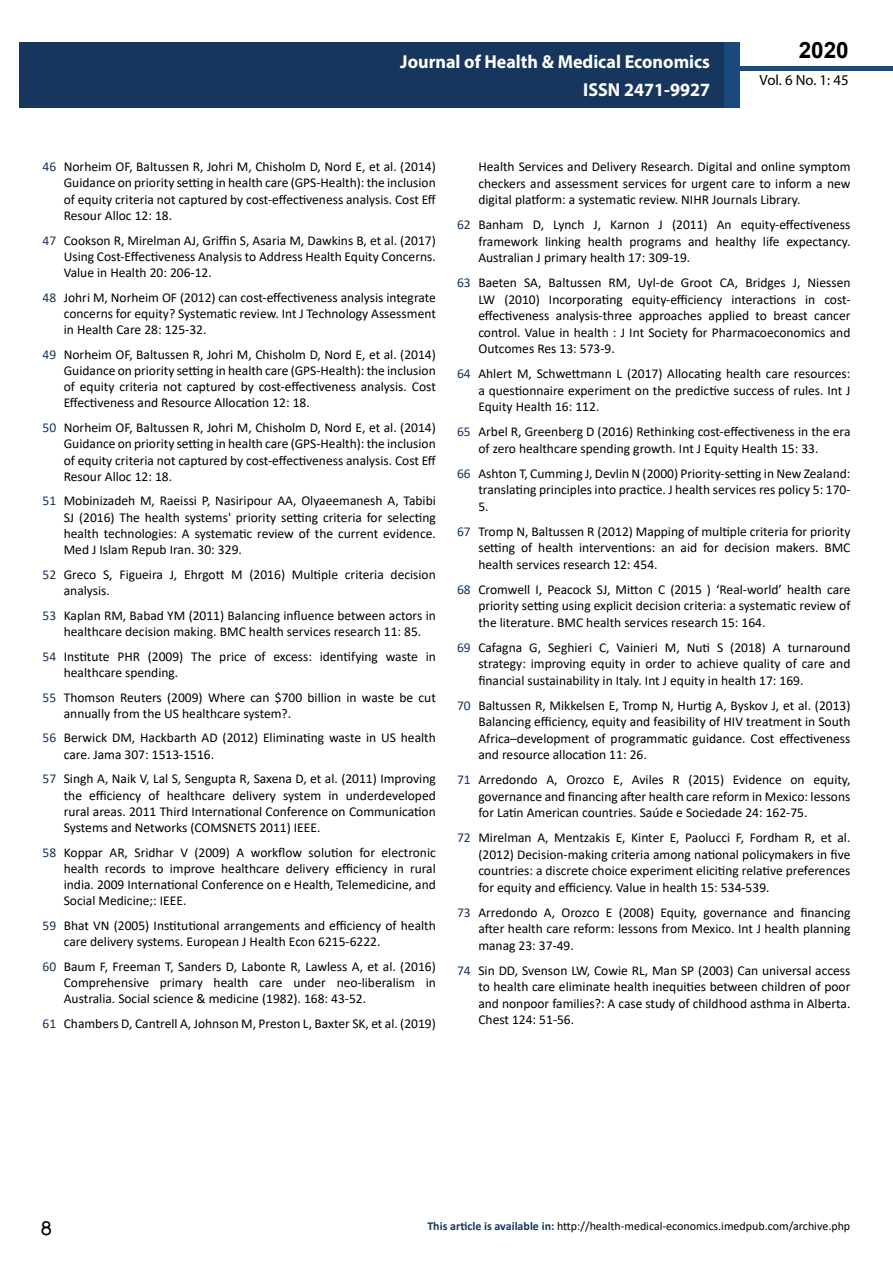
<style>
.page{position:relative;width:893px;height:1263px;background:#fff}
.page>*{position:absolute;margin:0;border:0;box-sizing:border-box;transform-origin:0 0}
.t1{font:25.5px "Tunga";color:#000}
.t2{font:700 22.5px "Arial";color:#000}
.t3{font:700 18.75px/27.2px "Myriad Pro";color:#fff;text-align:right;scale:.96 1}
.t4{font:14.85px "Myriad Pro";color:#000}
.t5{font:13.5px/16.5px "Calibri";color:#000;text-align:justify}
.t6{font:12px "Calibri";color:#000}
.s1{color:#16365d}
.s2{font-weight:700;color:#16375d}
</style>
<div class="page">
<div style="left:722px;top:66px;width:171px;height:5px;background:#1c497d"></div>
<div style="left:19px;top:42px;width:706px;height:66px;background:#16365d"></div>
<div style="left:725px;top:42px;width:15px;height:66px;background:#1c497d"></div>
<h3 class="t3" style="left:400px;top:48px;width:324px">Journal of Health &amp; Medical Economics<br>ISSN 2471-9927</h3>
<h2 class="t2" style="left:799px;top:35px;width:52px">2020</h2>
<p class="t4" style="left:760px;top:71px;width:91px">Vol. 6 No. 1: 45</p>
<p class="t5" style="left:64px;top:158px;width:374px;text-indent:-21px"><span class="s1">46</span> Norheim OF, Baltussen R, Johri M, Chisholm D, Nord E, et al. (2014)<br>Guidance on priority setting in health care (GPS-Health): the inclusion of equity criteria not captured by cost-effectiveness analysis. Cost Eff Resour Alloc 12: 18.</p>
<p class="t5" style="left:64px;top:232px;width:374px;text-indent:-21px"><span class="s1">47</span> Cookson R, Mirelman AJ, Griffin S, Asaria M, Dawkins B, et al. (2017)<br>Using Cost-Effectiveness Analysis to Address Health Equity Concerns.<br>Value in Health 20: 206-12.</p>
<p class="t5" style="left:64px;top:289px;width:374px;text-indent:-21px"><span class="s1">48</span> Johri M, Norheim OF (2012) can cost-effectiveness analysis integrate concerns for equity? Systematic review. Int J Technology Assessment in Health Care 28: 125-32.</p>
<p class="t5" style="left:64px;top:346px;width:374px;text-indent:-21px"><span class="s1">49</span> Norheim OF, Baltussen R, Johri M, Chisholm D, Nord E, et al. (2014)<br>Guidance on priority setting in health care (GPS-Health): the inclusion of equity criteria not captured by cost-effectiveness analysis. Cost Effectiveness and Resource Allocation 12: 18.</p>
<p class="t5" style="left:64px;top:419px;width:374px;text-indent:-21px"><span class="s1">50</span> Norheim OF, Baltussen R, Johri M, Chisholm D, Nord E, et al. (2014)<br>Guidance on priority setting in health care (GPS-Health): the inclusion of equity criteria not captured by cost-effectiveness analysis. Cost Eff Resour Alloc 12: 18.</p>
<p class="t5" style="left:64px;top:492px;width:374px;text-indent:-21px"><span class="s1">51</span> Mobinizadeh M, Raeissi P, Nasiripour AA, Olyaeemanesh A, Tabibi SJ (2016) The health systems' priority setting criteria for selecting health technologies: A systematic review of the current evidence.<br>Med J Islam Repub Iran. 30: 329.</p>
<p class="t5" style="left:64px;top:566px;width:374px;text-indent:-21px"><span class="s1">52</span> Greco S, Figueira J, Ehrgott M (2016) Multiple criteria decision analysis.</p>
<p class="t5" style="left:43px;top:607px;width:395px;text-align:center"><span class="s1">53</span> Kaplan RM, Babad YM (2011) Balancing influence between actors in healthcare decision making. BMC health services research 11: 85.</p>
<p class="t5" style="left:64px;top:648px;width:374px;text-indent:-21px"><span class="s1">54</span> Institute PHR (2009) The price of excess: identifying waste in healthcare spending.</p>
<p class="t5" style="left:64px;top:689px;width:374px;text-indent:-21px"><span class="s1">55</span> Thomson Reuters (2009) Where can $700 billion in waste be cut annually from the US healthcare system?.</p>
<p class="t5" style="left:64px;top:729px;width:374px;text-indent:-21px"><span class="s1">56</span> Berwick DM, Hackbarth AD (2012) Eliminating waste in US health care. Jama 307: 1513-1516.</p>
<p class="t5" style="left:64px;top:770px;width:374px;text-indent:-21px"><span class="s1">57</span> Singh A, Naik V, Lal S, Sengupta R, Saxena D, et al. (2011) Improving the efficiency of healthcare delivery system in underdeveloped rural areas. 2011 Third International Conference on Communication Systems and Networks (COMSNETS 2011) IEEE.</p>
<p class="t5" style="left:64px;top:844px;width:374px;text-indent:-21px"><span class="s1">58</span> Koppar AR, Sridhar V (2009) A workflow solution for electronic health records to improve healthcare delivery efficiency in rural india. 2009 International Conference on e Health, Telemedicine, and Social Medicine;: IEEE.</p>
<p class="t5" style="left:64px;top:917px;width:374px;text-indent:-21px"><span class="s1">59</span> Bhat VN (2005) Institutional arrangements and efficiency of health care delivery systems. European J Health Econ 6215-6222.</p>
<p class="t5" style="left:64px;top:958px;width:374px;text-indent:-21px"><span class="s1">60</span> Baum F, Freeman T, Sanders D, Labonte R, Lawless A, et al. (2016)<br>Comprehensive primary health care under neo-liberalism in Australia. Social science &amp; medicine (1982). 168: 43-52.</p>
<p class="t5" style="left:43px;top:1015px;width:395px"><span class="s1">61</span> Chambers D, Cantrell A, Johnson M, Preston L, Baxter SK, et al. (2019)</p>
<p class="t5" style="left:478px;top:158px;width:374px">Health Services and Delivery Research. Digital and online symptom checkers and assessment services for urgent care to inform a new digital platform: a systematic review. NIHR Journals Library.</p>
<p class="t5" style="left:478px;top:216px;width:374px;text-indent:-21px"><span class="s1">62</span> Banham D, Lynch J, Karnon J (2011) An equity-effectiveness framework linking health programs and healthy life expectancy.<br>Australian J primary health 17: 309-19.</p>
<p class="t5" style="left:478px;top:274px;width:374px;text-indent:-21px"><span class="s1">63</span> Baeten SA, Baltussen RM, Uyl-de Groot CA, Bridges J, Niessen LW (2010) Incorporating equity-efficiency interactions in cost&shy;effectiveness analysis-three approaches applied to breast cancer control. Value in health : J Int Society for Pharmacoeconomics and Outcomes Res 13: 573-9.</p>
<p class="t5" style="left:478px;top:365px;width:374px;text-indent:-21px"><span class="s1">64</span> Ahlert M, Schwettmann L (2017) Allocating health care resources: a questionnaire experiment on the predictive success of rules. Int J Equity Health 16: 112.</p>
<p class="t5" style="left:478px;top:423px;width:374px;text-indent:-21px"><span class="s1">65</span> Arbel R, Greenberg D (2016) Rethinking cost-effectiveness in the era of zero healthcare spending growth. Int J Equity Health 15: 33.</p>
<p class="t5" style="left:478px;top:465px;width:374px;text-indent:-21px"><span class="s1">66</span> Ashton T, Cumming J, Devlin N (2000) Priority-setting in New Zealand: translating principles into practice. J health services res policy 5: 170- 5.</p>
<p class="t5" style="left:478px;top:523px;width:374px;text-indent:-21px"><span class="s1">67</span> Tromp N, Baltussen R (2012) Mapping of multiple criteria for priority setting of health interventions: an aid for decision makers. BMC health services research 12: 454.</p>
<p class="t5" style="left:478px;top:581px;width:374px;text-indent:-21px"><span class="s1">68</span> Cromwell I, Peacock SJ, Mitton C (2015 ) ‘Real-world’ health care priority setting using explicit decision criteria: a systematic review of the literature. BMC health services research 15: 164.</p>
<p class="t5" style="left:478px;top:639px;width:374px;text-indent:-21px"><span class="s1">69</span> Cafagna G, Seghieri C, Vainieri M, Nuti S (2018) A turnaround strategy: improving equity in order to achieve quality of care and financial sustainability in Italy. Int J equity in health 17: 169.</p>
<p class="t5" style="left:478px;top:697px;width:374px;text-indent:-21px"><span class="s1">70</span> Baltussen R, Mikkelsen E, Tromp N, Hurtig A, Byskov J, et al. (2013)<br>Balancing efficiency, equity and feasibility of HIV treatment in South Africa–development of programmatic guidance. Cost effectiveness and resource allocation 11: 26.</p>
<p class="t5" style="left:478px;top:771px;width:374px;text-indent:-21px"><span class="s1">71</span> Arredondo A, Orozco E, Aviles R (2015) Evidence on equity, governance and financing after health care reform in Mexico: lessons for Latin American countries. Saúde e Sociedade 24: 162-75.</p>
<p class="t5" style="left:478px;top:829px;width:374px;text-indent:-21px"><span class="s1">72</span> Mirelman A, Mentzakis E, Kinter E, Paolucci F, Fordham R, et al. (2012) Decision-making criteria among national policymakers in five countries: a discrete choice experiment eliciting relative preferences for equity and efficiency. Value in health 15: 534-539.</p>
<p class="t5" style="left:478px;top:904px;width:374px;text-indent:-21px"><span class="s1">73</span> Arredondo A, Orozco E (2008) Equity, governance and financing after health care reform: lessons from Mexico. Int J health planning manag 23: 37-49.</p>
<p class="t5" style="left:478px;top:962px;width:374px;text-indent:-21px"><span class="s1">74</span> Sin DD, Svenson LW, Cowie RL, Man SP (2003) Can universal access to health care eliminate health inequities between children of poor and nonpoor families?: A case study of childhood asthma in Alberta.<br>Chest 124: 51-56.</p>
<h1 class="t1" style="left:41px;top:1211px;width:13px">8</h1>
<p class="t6" style="left:427px;top:1217px;width:424px"><span class="s2">This article is available in:</span> http://health-medical-economics.imedpub.com/archive.php</p>
</div>
